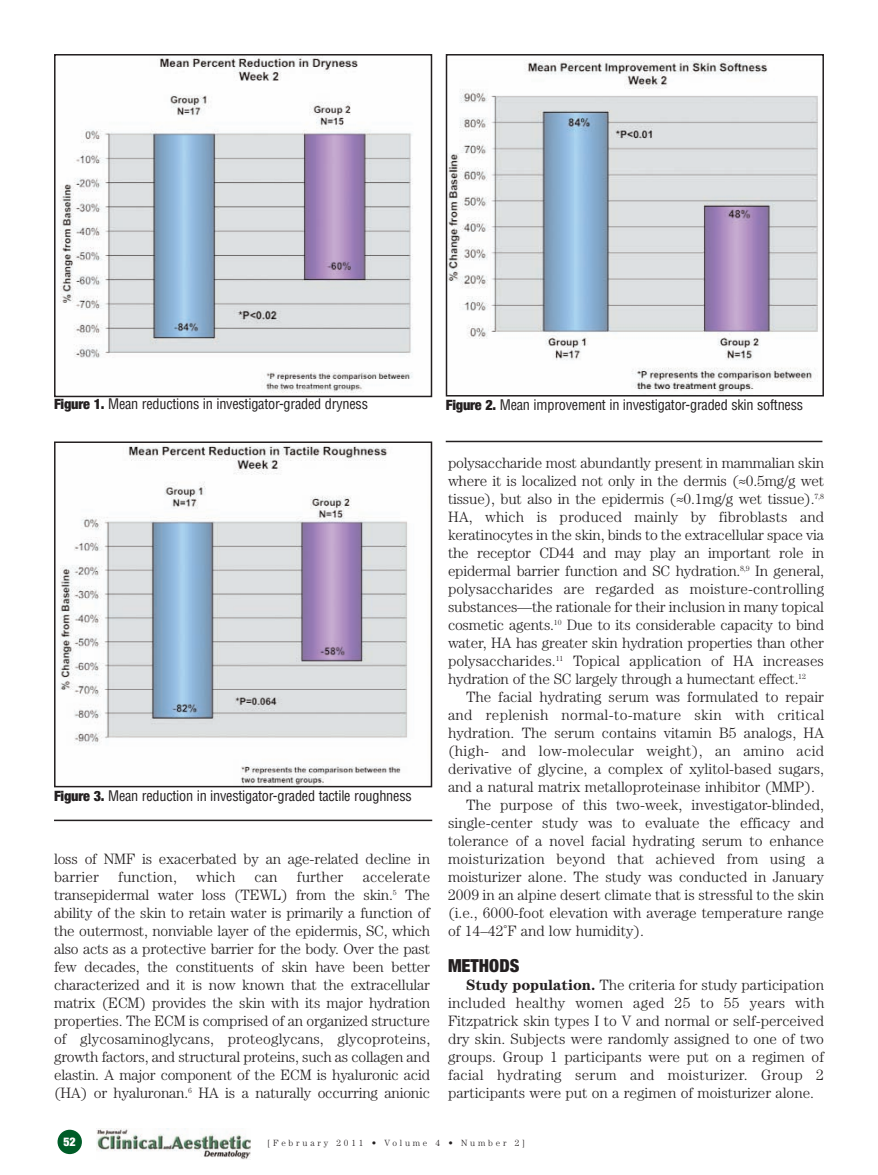
<style>
.page{position:relative;width:878px;height:1175px;background:#fff}
.page>*{position:absolute;margin:0;border:0;box-sizing:border-box;transform-origin:0 0}
.t1{font:900 condensed 18px "Helvetica Neue LT Std";color:#231f20}
.t2{font:300 15px/18px "Century Std";color:#231f20;text-align:justify}
.t3{font:300 15px "Century Std";letter-spacing:.02em;color:#231f20}
.t4{font:condensed 14.25px "Helvetica";letter-spacing:-.015em;color:#231f20}
.t5{font:900 condensed 12px "Helvetica Neue LT Std";color:#fff}
.t6{font:300 9px "Century Std";letter-spacing:.31em;color:#231f20}
.s1{font-family:"Helvetica Neue LT Std";font-weight:900}
.s2{font-weight:700}
</style>
<div class="page">
<div style="left:58px;top:1129px;width:24px;height:25px;background:#005d28;border-radius:50%"></div>
<img style="left:96px;top:1128px;width:155px;height:31px">
<img style="left:60px;top:57px;width:353px;height:336px">
<div style="left:54px;top:54px;width:378px;height:343px;border:2px solid #231f20"></div>
<img style="left:449px;top:60px;width:369px;height:333px">
<div style="left:446px;top:54px;width:378px;height:342px;border:2px solid #231f20"></div>
<img style="left:60px;top:445px;width:348px;height:339px">
<div style="left:54px;top:441px;width:378px;height:346px;border:2px solid #231f20"></div>
<hr style="left:446px;top:441px;width:376px;height:1px;background:#231f20">
<hr style="left:54px;top:819px;width:378px;height:2px;background:#231f20">
<p class="t4" style="left:54px;top:396px;width:315px"><span class="s1">Figure 1.</span> Mean reductions in investigator-graded dryness</p>
<p class="t4" style="left:446px;top:397px;width:359px"><span class="s1">Figure 2.</span> Mean improvement in investigator-graded skin softness</p>
<p class="t4" style="left:54px;top:787px;width:359px"><span class="s1">Figure 3.</span> Mean reduction in investigator-graded tactile roughness</p>
<p class="t2" style="left:54px;top:851px;width:377px">loss of NMF is exacerbated by an age-related decline in barrier</p>
<p class="t2" style="left:54px;top:869px;width:378px;text-indent:309px">accelerate transepidermal water loss (TEWL) from the skin.<sup>5</sup> The ability of the skin to retain water is primarily a function of the outermost, nonviable layer of the epidermis, SC, which also acts as a protective barrier for the body. Over the past few decades, the constituents of skin have been better characterized and it is now known that the extracellular matrix (ECM) provides the skin with its major hydration properties. The ECM is comprised of an organized structure of glycosaminoglycans, proteoglycans, glycoproteins, growth factors, and structural proteins, such as collagen and elastin. A major component of the ECM is hyaluronic acid (HA) or hyaluronan.<sup>6</sup> HA is a naturally occurring anionic</p>
<p class="t2" style="left:118px;top:869px;width:60px">function,</p>
<p class="t2" style="left:196px;top:869px;width:41px">which</p>
<p class="t2" style="left:254px;top:869px;width:25px">can</p>
<p class="t2" style="left:297px;top:869px;width:48px">further</p>
<p class="t2" style="left:448px;top:455px;width:378px">polysaccharide most abundantly present in mammalian skin where it is localized not only in the dermis (≈0.5mg/g wet tissue), but also in the epidermis (≈0.1mg/g wet tissue).<sup>7,8<br></sup>HA, which is produced mainly by fibroblasts and keratinocytes in the skin, binds to the extracellular space via the receptor CD44 and may play an important role in epidermal barrier function and SC hydration.<sup>8,9</sup> In general, polysaccharides are regarded as moisture-controlling substances—the rationale for their inclusion in many topical cosmetic agents.<sup>10</sup> Due to its considerable capacity to bind water, HA has greater skin hydration properties than other polysaccharides.<sup>11</sup> Topical application of HA increases hydration of the SC largely through a humectant effect.<sup>12</sup></p>
<p class="t2" style="left:466px;top:689px;width:359px">The facial hydrating serum was formulated to repair</p>
<p class="t3" style="left:448px;top:710px;width:378px">and replenish normal-to-mature skin with critical</p>
<p class="t2" style="left:448px;top:725px;width:377px">hydration. The serum contains vitamin B5 analogs, HA</p>
<p class="t3" style="left:448px;top:746px;width:378px">(high- and low-molecular weight), an amino acid</p>
<p class="t2" style="left:448px;top:761px;width:377px">derivative of glycine, a complex of xylitol-based sugars,</p>
<p class="t2" style="left:448px;top:779px;width:368px">and a natural matrix metalloproteinase inhibitor (MMP).</p>
<p class="t2" style="left:466px;top:797px;width:359px">The purpose of this two-week, investigator-blinded,</p>
<p class="t2" style="left:448px;top:815px;width:377px">single-center study was to evaluate the efficacy and</p>
<p class="t2" style="left:448px;top:833px;width:377px">tolerance of a novel facial hydrating serum to enhance</p>
<p class="t3" style="left:448px;top:854px;width:378px">moisturization beyond that achieved from using a</p>
<p class="t2" style="left:448px;top:869px;width:377px">moisturizer alone. The study was conducted in January</p>
<p class="t2" style="left:448px;top:887px;width:377px">2009 in an alpine desert climate that is stressful to the skin</p>
<p class="t2" style="left:448px;top:905px;width:377px">(i.e., 6000-foot elevation with average temperature range</p>
<p class="t2" style="left:448px;top:923px;width:198px">of 14–42˚F and low humidity).</p>
<p class="t1" style="left:448px;top:959px;width:73px">METHODS</p>
<p class="t2" style="left:448px;top:977px;width:378px;text-indent:18px"><span class="s2">Study population.</span> The criteria for study participation included healthy women aged 25 to 55 years with Fitzpatrick skin types I to V and normal or self-perceived dry skin. Subjects were randomly assigned to one of two groups. Group 1 participants were put on a regimen of facial hydrating serum and moisturizer. Group 2 participants were put on a regimen of moisturizer alone.</p>
<p class="t5" style="left:64px;top:1137px;width:14px">52</p>
<p class="t6" style="left:267px;top:1139px;width:259px">[February 2011 • Volume 4 • Number 2]</p>
</div>
